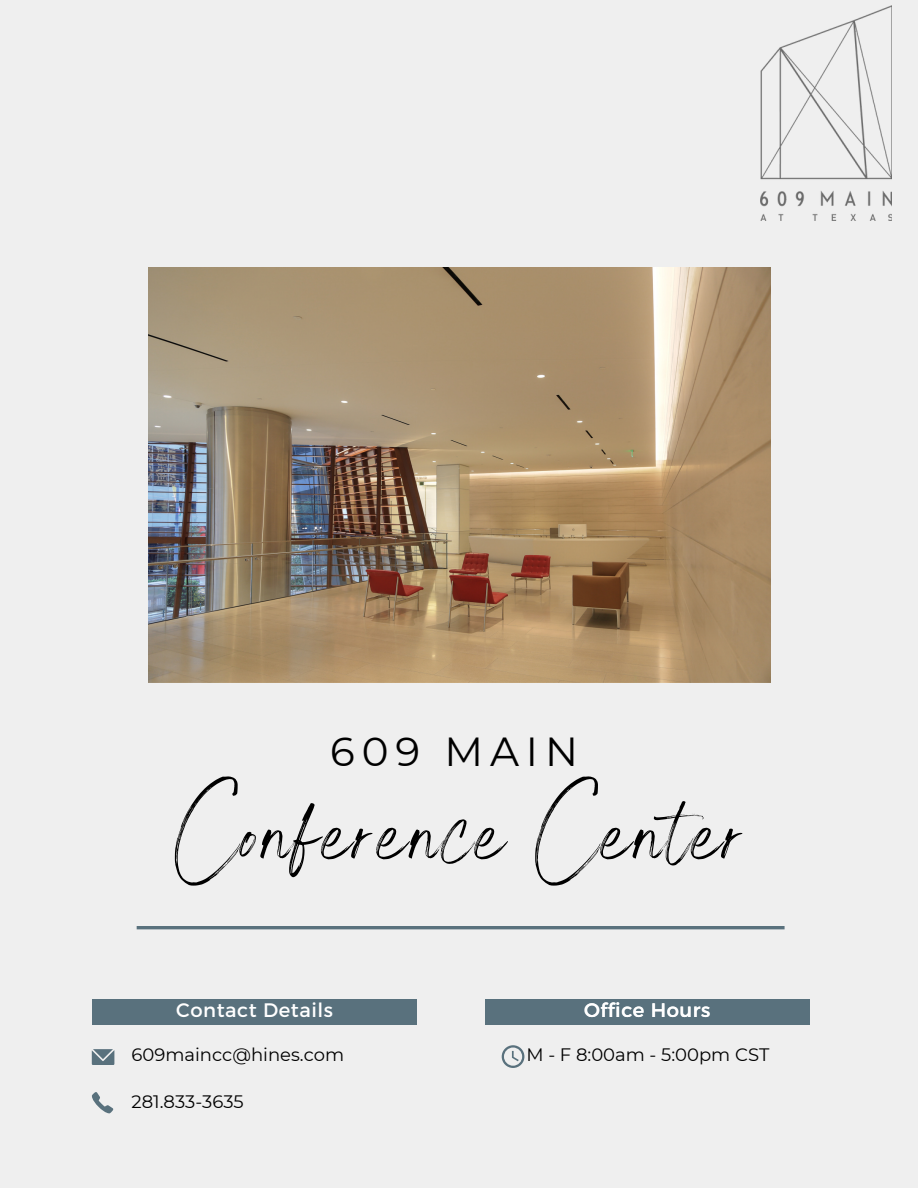
<style>
.page{position:relative;width:918px;height:1188px;background:#efefef}
.page>*{position:absolute;margin:0;border:0;box-sizing:border-box;transform-origin:0 0}
.t1{font:115.5px "Angella White";letter-spacing:.02em;color:#000}
.t2{font:40.5px "Montserrat";letter-spacing:.17em;color:#000}
.t3{font:19.5px "Montserrat";letter-spacing:.03em;color:#fff}
.t4{font:18px "Montserrat";color:#000}
</style>
<div class="page">
<hr style="left:137px;top:926px;width:648px;height:3px;background:#59717d">
<img style="left:148px;top:267px;width:622px;height:415px">
<img style="left:760px;top:5px;width:132px;height:216px">
<svg style="left:502px;top:1045px;width:22px;height:23px"></svg>
<div style="left:485px;top:999px;width:324px;height:26px;background:#59717d"></div>
<div style="left:92px;top:999px;width:324px;height:26px;background:#59717d"></div>
<svg style="left:92px;top:1092px;width:21px;height:21px"></svg>
<svg style="left:92px;top:1049px;width:22px;height:16px"></svg>
<p class="t2" style="left:330px;top:727px;width:249px">609 MAIN</p>
<p class="t1" style="left:175px;top:761px;width:573px">Conference Center</p>
<p class="t3" style="left:176px;top:998px;width:159px">Contact Details</p>
<p class="t4" style="left:132px;top:1044px;width:214px">609maincc@hines.com</p>
<p class="t4" style="left:132px;top:1090px;width:114px">281.833-3635</p>
<p class="t3" style="left:584px;top:998px;width:128px">Office Hours</p>
<p class="t4" style="left:526px;top:1044px;width:244px">M - F 8:00am - 5:00pm CST</p>
</div>
